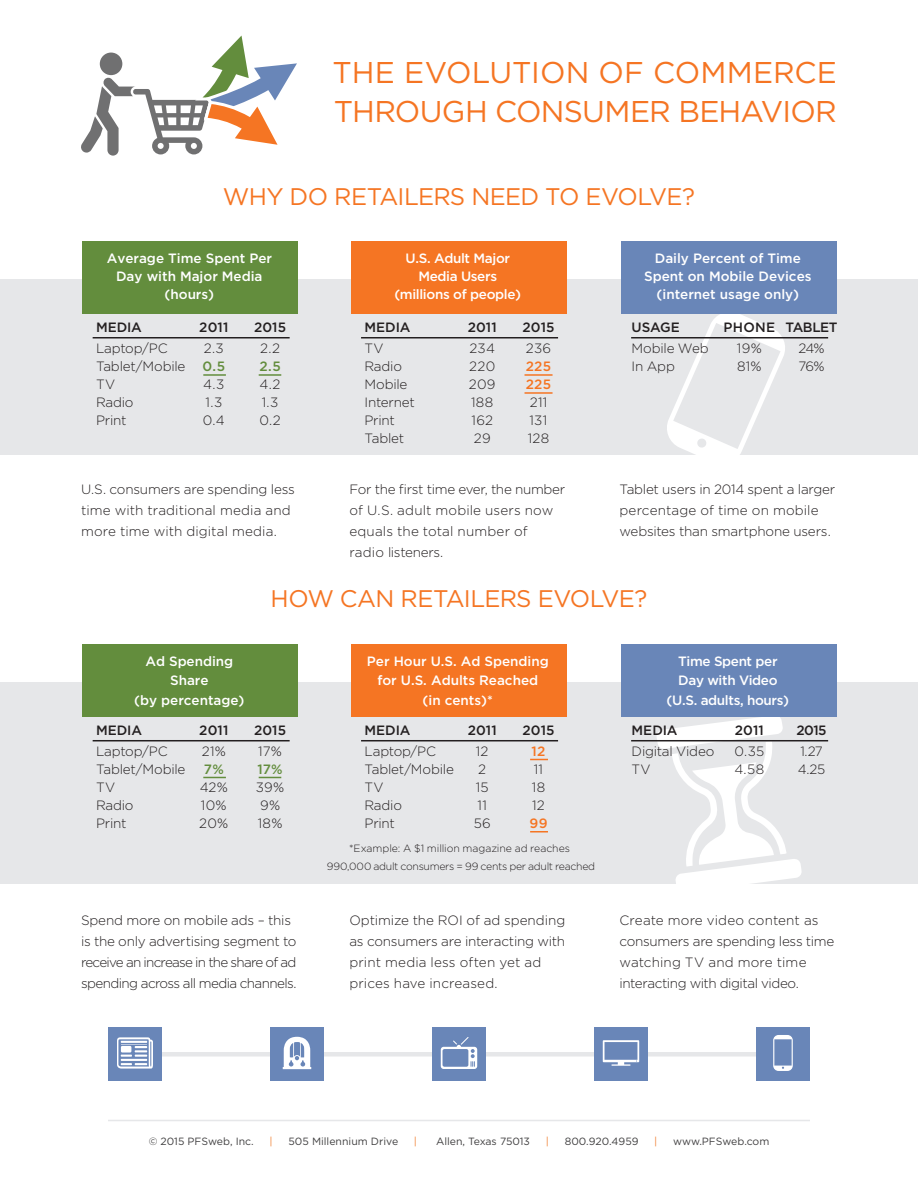
<style>
.page{position:relative;width:918px;height:1188px;background:#fff}
.page>*{position:absolute;margin:0;border:0;box-sizing:border-box;transform-origin:0 0}
.t1{font:30px/39px "Gotham";letter-spacing:-.015em;color:#f57523}
.t2{font:24px "Gotham";letter-spacing:-.03em;color:#f57523}
.t3{font:300 13.5px/18px "Gotham";letter-spacing:-.015em;color:#231f20}
.t4{font:500 13.5px/19.5px "Gotham";letter-spacing:-.005em;color:#fff;text-align:center}
.t5{font:300 13.5px/21px "Gotham";letter-spacing:-.04em;color:#231f20}
.t6{font:500 13.5px "Gotham";color:#231f20}
.t7{font:500 13.5px/19.5px "Gotham";letter-spacing:-.03em;color:#fff;text-align:center}
.t8{font:500 13.5px/18px "Gotham";letter-spacing:-.025em;color:#fff;text-align:center}
.t9{font:300 13.5px/18px "Gotham";letter-spacing:.02em;color:#231f20;text-align:center}
.t10{font:500 13.5px "Gotham";color:#638d3d}
.t11{font:500 13.5px/18px "Gotham";letter-spacing:.02em;color:#f57523}
.t12{font:300 13.5px/18px "Gotham";letter-spacing:.015em;color:#231f20}
.t13{font:300 10.5px/18px "Gotham";letter-spacing:-.02em;color:#231f20;text-align:center}
.t14{font:10.5px "Gotham";color:#414041}
.t15{font:10.5px "Gotham";color:#f08236}
</style>
<div class="page">
<div style="left:0;top:683px;width:918px;height:201px;background:#e6e7e9"></div>
<svg style="left:656px;top:717px;width:146px;height:167px"></svg>
<div style="left:0;top:280px;width:918px;height:175px;background:#e6e7e9"></div>
<svg style="left:667px;top:314px;width:118px;height:141px"></svg>
<hr style="left:108px;top:1120px;width:702px;height:1px;background:#e6e7e9">
<div style="left:82px;top:644px;width:216px;height:73px;background:#638d3d"></div>
<hr style="left:93px;top:740px;width:197px;height:1px;background:#231f20">
<div style="left:621px;top:644px;width:216px;height:73px;background:#6986b8"></div>
<hr style="left:631px;top:740px;width:197px;height:1px;background:#231f20">
<div style="left:351px;top:644px;width:216px;height:73px;background:#f57523"></div>
<hr style="left:361px;top:740px;width:197px;height:1px;background:#231f20">
<div style="left:141px;top:1052px;width:635px;height:5px;background:#e6e7e9"></div>
<svg style="left:81px;top:35px;width:216px;height:121px"></svg>
<div style="left:82px;top:242px;width:216px;height:72px;background:#638d3d"></div>
<hr style="left:93px;top:337px;width:197px;height:2px;background:#231f20">
<div style="left:351px;top:242px;width:216px;height:72px;background:#f57523"></div>
<hr style="left:361px;top:337px;width:197px;height:2px;background:#231f20">
<div style="left:621px;top:242px;width:216px;height:72px;background:#6986b8"></div>
<hr style="left:631px;top:337px;width:197px;height:2px;background:#231f20">
<hr style="left:203px;top:374px;width:23px;height:2px;background:#638d3d">
<hr style="left:259px;top:374px;width:22px;height:2px;background:#638d3d">
<svg style="left:203px;top:777px;width:23px;height:1px"></svg>
<svg style="left:259px;top:777px;width:22px;height:1px"></svg>
<hr style="left:525px;top:374px;width:28px;height:2px;background:#f57523">
<hr style="left:525px;top:392px;width:28px;height:2px;background:#f57523">
<svg style="left:530px;top:831px;width:18px;height:2px"></svg>
<svg style="left:530px;top:759px;width:18px;height:1px"></svg>
<div style="left:270px;top:1027px;width:54px;height:54px;background:#6986b8"></div>
<svg style="left:283px;top:1037px;width:28px;height:32px"></svg>
<div style="left:108px;top:1027px;width:54px;height:54px;background:#6986b8"></div>
<svg style="left:117px;top:1037px;width:36px;height:32px"></svg>
<div style="left:432px;top:1027px;width:54px;height:54px;background:#6986b8"></div>
<svg style="left:441px;top:1037px;width:36px;height:32px"></svg>
<div style="left:594px;top:1027px;width:54px;height:54px;background:#6986b8"></div>
<svg style="left:603px;top:1040px;width:36px;height:26px"></svg>
<div style="left:756px;top:1027px;width:54px;height:54px;background:#6986b8"></div>
<svg style="left:773px;top:1035px;width:20px;height:36px"></svg>
<h1 class="t1" style="left:333px;top:52px;width:506px">THE EVOLUTION OF COMMERCE<br>THROUGH CONSUMER BEHAVIOR</h1>
<h2 class="t2" style="left:223px;top:181px;width:474px">WHY DO RETAILERS NEED TO EVOLVE?</h2>
<p class="t4" style="left:107px;top:249px;width:167px;line-height:18px">Average Time Spent Per<br>Day with Major Media (hours)</p>
<p class="t6" style="left:199px;top:319px;width:31px">2011</p>
<p class="t3" style="left:204px;top:339px;width:22px">2.3</p>
<p class="t10" style="left:203px;top:358px;width:24px">0.5</p>
<p class="t3" style="left:203px;top:375px;width:24px">4.3<br>1.3<br>0.4</p>
<p class="t6" style="left:254px;top:319px;width:34px">2015</p>
<p class="t3" style="left:260px;top:339px;width:21px">2.2</p>
<p class="t10" style="left:259px;top:358px;width:23px">2.5</p>
<p class="t3" style="left:259px;top:375px;width:23px">4.2<br>1.3<br>0.2</p>
<p class="t6" style="left:96px;top:319px;width:47px">MEDIA</p>
<p class="t3" style="left:96px;top:339px;width:91px">Laptop/PC<br>Tablet/Mobile<br>TV<br>Radio<br>Print</p>
<p class="t3" style="left:81px;top:478px;width:215px;line-height:21px">U.S. consumers are spending less time with traditional media and more time with digital media.</p>
<p class="t8" style="left:394px;top:249px;width:128px">U.S. Adult Major<br>Media Users (millions of people)</p>
<p class="t6" style="left:468px;top:319px;width:31px">2011</p>
<p class="t9" style="left:469px;top:339px;width:28px">234<br>220<br>209<br>188<br>162<br>29</p>
<p class="t6" style="left:522px;top:319px;width:34px">2015</p>
<p class="t3" style="left:526px;top:339px;width:27px">236</p>
<p class="t11" style="left:526px;top:357px;width:27px">225<br>225</p>
<p class="t12" style="left:528px;top:393px;width:23px">211<br>131<br>128</p>
<p class="t6" style="left:365px;top:319px;width:47px">MEDIA</p>
<p class="t3" style="left:365px;top:339px;width:52px">TV<br>Radio<br>Mobile<br>Internet<br>Print<br>Tablet</p>
<p class="t3" style="left:349px;top:478px;width:217px;line-height:21px">For the first time ever, the number of U.S. adult mobile users now equals the total number of radio listeners.</p>
<p class="t4" style="left:644px;top:249px;width:169px;line-height:18px">Daily Percent of Time<br>Spent on Mobile Devices (internet usage only)</p>
<p class="t6" style="left:724px;top:319px;width:53px">PHONE</p>
<p class="t3" style="left:737px;top:339px;width:26px">19%<br>81%</p>
<p class="t6" style="left:632px;top:319px;width:50px">USAGE</p>
<p class="t3" style="left:632px;top:339px;width:79px">Mobile Web<br>In App</p>
<p class="t6" style="left:786px;top:319px;width:53px">TABLET</p>
<p class="t3" style="left:798px;top:339px;width:28px">24%<br>76%</p>
<p class="t3" style="left:620px;top:478px;width:217px;line-height:21px">Tablet users in 2014 spent a larger percentage of time on mobile websites than smartphone users.</p>
<h2 class="t2" style="left:271px;top:583px;width:378px">HOW CAN RETAILERS EVOLVE?</h2>
<p class="t4" style="left:134px;top:651px;width:112px">Ad Spending<br>Share<br>(by percentage)</p>
<p class="t6" style="left:199px;top:722px;width:31px">2011</p>
<p class="t3" style="left:202px;top:742px;width:26px">21%</p>
<p class="t10" style="left:204px;top:761px;width:21px">7%</p>
<p class="t3" style="left:199px;top:778px;width:31px">42%<br>10%<br>20%</p>
<p class="t6" style="left:96px;top:722px;width:47px">MEDIA</p>
<p class="t3" style="left:96px;top:742px;width:91px">Laptop/PC<br>Tablet/Mobile<br>TV<br>Radio<br>Print</p>
<p class="t6" style="left:254px;top:722px;width:34px">2015</p>
<p class="t3" style="left:258px;top:742px;width:25px">17%</p>
<p class="t10" style="left:258px;top:761px;width:27px">17%</p>
<p class="t3" style="left:256px;top:778px;width:30px">39%<br>9%<br>18%</p>
<p class="t4" style="left:367px;top:651px;width:183px">Per Hour U.S. Ad Spending for U.S. Adults Reached (in cents)*</p>
<p class="t6" style="left:468px;top:722px;width:31px">2011</p>
<p class="t3" style="left:474px;top:742px;width:19px;text-align:center">12<br>2<br>15<br>11<br>56</p>
<p class="t6" style="left:522px;top:722px;width:34px">2015</p>
<p class="t11" style="left:532px;top:742px;width:15px">12</p>
<p class="t3" style="left:532px;top:760px;width:15px">11<br>18<br>12</p>
<p class="t11" style="left:530px;top:814px;width:19px">99</p>
<p class="t13" style="left:327px;top:839px;width:270px">*Example: A $1 million magazine ad reaches<br>990,000 adult consumers = 99 cents per adult reached</p>
<p class="t6" style="left:365px;top:722px;width:47px">MEDIA</p>
<p class="t3" style="left:365px;top:742px;width:91px">Laptop/PC<br>Tablet/Mobile<br>TV<br>Radio<br>Print</p>
<p class="t7" style="left:667px;top:651px;width:124px">Time Spent per<br>Day with Video (U.S. adults, hours)</p>
<p class="t6" style="left:735px;top:722px;width:31px">2011</p>
<p class="t3" style="left:734px;top:742px;width:31px">0.35<br>4.58</p>
<p class="t6" style="left:632px;top:722px;width:47px">MEDIA</p>
<p class="t3" style="left:632px;top:742px;width:84px">Digital Video<br>TV</p>
<p class="t6" style="left:797px;top:722px;width:32px">2015</p>
<p class="t3" style="left:798px;top:742px;width:29px">1.27<br>4.25</p>
<p class="t5" style="left:81px;top:909px;width:217px">Spend more on mobile ads – this is the only advertising segment to receive an increase in the share of ad spending across all media channels.</p>
<p class="t3" style="left:349px;top:909px;width:217px;line-height:21px">Optimize the ROI of ad spending as consumers are interacting with print media less often yet ad prices have increased.</p>
<p class="t3" style="left:620px;top:909px;width:216px;line-height:21px">Create more video content as consumers are spending less time watching TV and more time interacting with digital video.</p>
<p class="t14" style="left:149px;top:1135px;width:107px">© 2015 PFSweb, Inc.</p>
<p class="t15" style="left:270px;top:1135px;width:5px">|</p>
<p class="t14" style="left:289px;top:1135px;width:111px">505 Millennium Drive</p>
<p class="t15" style="left:414px;top:1135px;width:5px">|</p>
<p class="t14" style="left:436px;top:1135px;width:96px">Allen, Texas 75013</p>
<p class="t15" style="left:546px;top:1135px;width:5px">|</p>
<p class="t14" style="left:565px;top:1135px;width:75px">800.920.4959</p>
<p class="t15" style="left:654px;top:1135px;width:5px">|</p>
<p class="t14" style="left:673px;top:1135px;width:98px">www.PFSweb.com</p>
</div>
